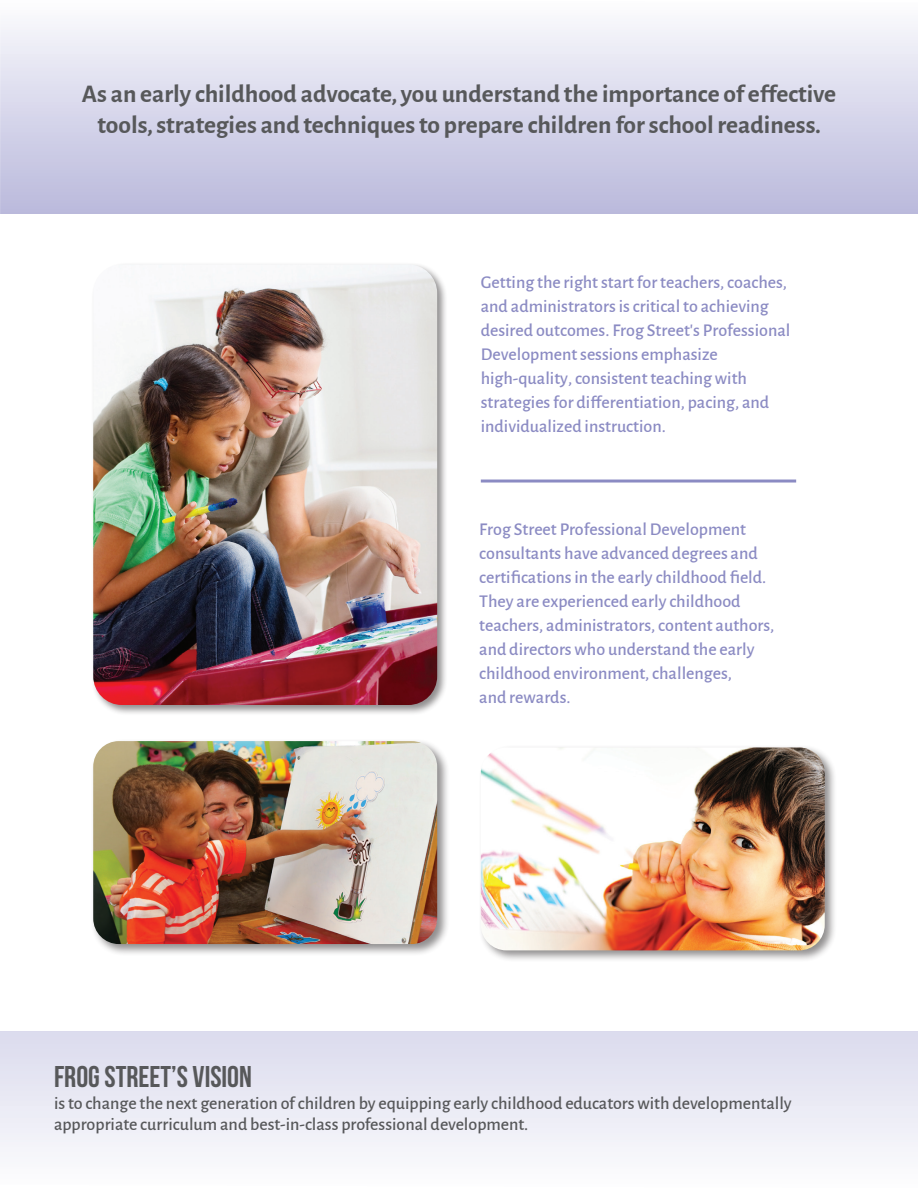
<style>
.page{position:relative;width:918px;height:1188px;background:#fff}
.page>*{position:absolute;margin:0;border:0;box-sizing:border-box;transform-origin:0 0}
.t1{font:30px "Bebas Neue";color:#57585a}
.t2{font:700 25.5px/30.6px "Alegreya Sans";color:#57585a;text-align:center}
.t3{font:500 18px/24px "Alegreya Sans";color:#8b8bc3}
.t4{font:500 18px/21.6px "Alegreya Sans";color:#57585a}
</style>
<div class="page">
<svg style="left:0;top:1031px;width:918px;height:116px"></svg>
<svg style="left:0;top:27px;width:918px;height:187px;background:#d5d5ea"></svg>
<div style="left:91px;top:262px;width:357px;height:454px;background:#231f20;opacity:.5"></div>
<img style="left:93px;top:264px;width:344px;height:441px">
<div style="left:91px;top:738px;width:359px;height:219px;background:#231f20;opacity:.5"></div>
<img style="left:93px;top:741px;width:344px;height:203px">
<div style="left:478px;top:744px;width:359px;height:219px;background:#231f20;opacity:.5"></div>
<img style="left:481px;top:747px;width:344px;height:203px">
<hr style="left:481px;top:480px;width:315px;height:3px;background:#8b8bc3">
<p class="t2" style="left:82px;top:77px;width:756px">As an early childhood advocate, you understand the importance of effective tools, strategies and techniques to prepare children for school readiness.</p>
<p class="t3" style="left:481px;top:269px;width:311px">Getting the right start for teachers, coaches, and administrators is critical to achieving desired outcomes. Frog Street’s Professional Development sessions emphasize high-quality, consistent teaching with strategies for differentiation, pacing, and individualized instruction.</p>
<p class="t3" style="left:479px;top:516px;width:297px">Frog Street Professional Development consultants have advanced degrees and certifications in the early childhood field.<br>They are experienced early childhood teachers, administrators, content authors, and directors who understand the early childhood environment, challenges,</p>
<p class="t3" style="left:479px;top:684px;width:93px">and rewards.</p>
<p class="t1" style="left:54px;top:1060px;width:199px">FROG STREET’S VISION</p>
<p class="t4" style="left:54px;top:1091px;width:739px">is to change the next generation of children by equipping early childhood educators with developmentally appropriate curriculum and best-in-class professional development.</p>
</div>
